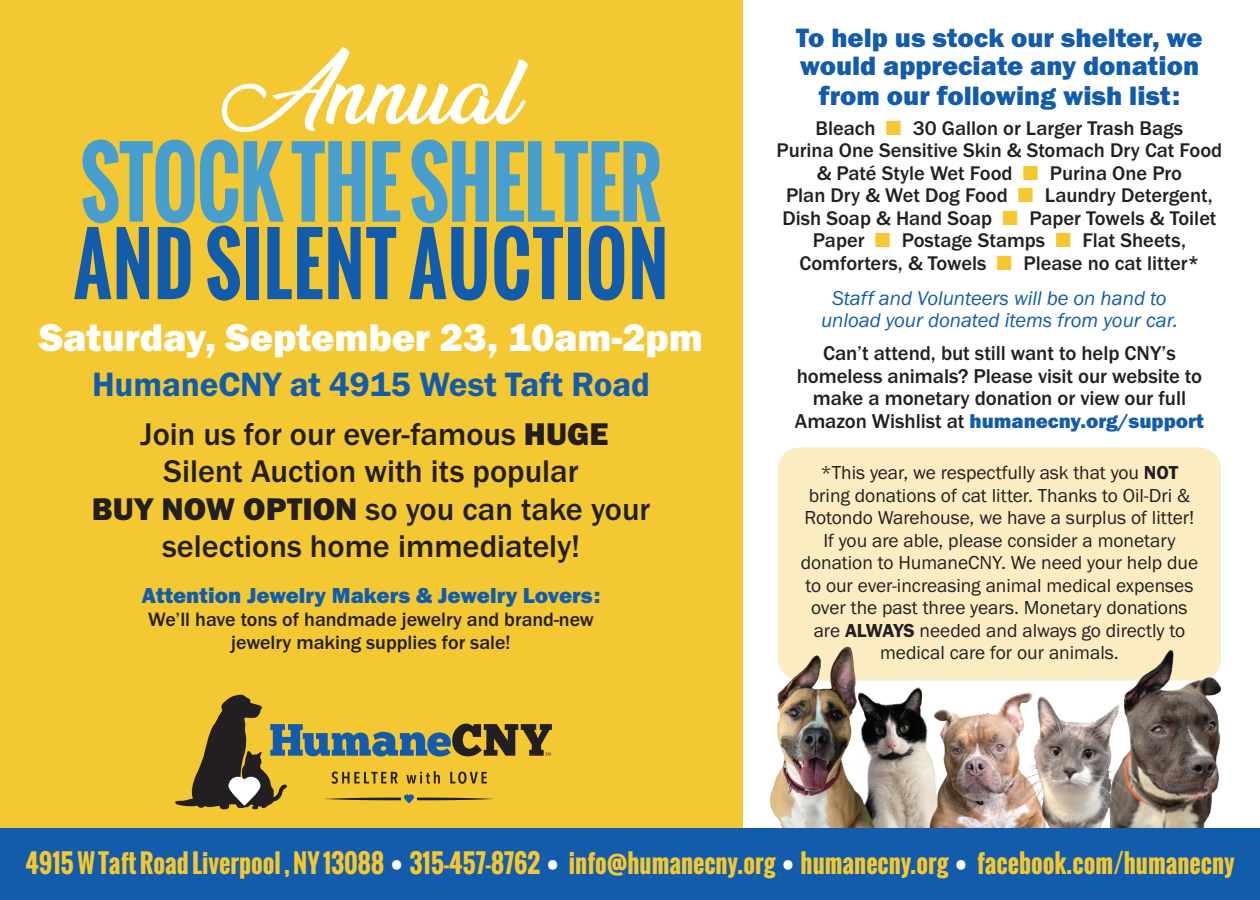
<style>
.page{position:relative;width:1260px;height:900px;background:#fff}
.page>*{position:absolute;margin:0;border:0;box-sizing:border-box;transform-origin:0 0}
.t1{font:700 91.5px "Oswald";letter-spacing:-.01em;color:#489ecd;scale:.83 1}
.t2{font:700 82px "Oswald";letter-spacing:.02em;color:#135cab;scale:.84 1}
.t3{font:900 80px "Ananda";letter-spacing:-.005em;color:#fff}
.t4{font:40px "Franklin Gothic URW Hea";letter-spacing:-.005em;color:#fff}
.t5{font:35px "Franklin Gothic URW Dem";letter-spacing:-.005em;color:#135cab}
.t6{font:500 32.5px/37.5px "Franklin Gothic URW";color:#231f20;text-align:center}
.t7{font:27.5px/27.5px "Franklin Gothic URW Hea";color:#135cab}
.t8{font:700 25.75px "Oswald";color:#f4c832;scale:.95 1}
.t9{font:22.5px "Franklin Gothic URW Hea";color:#135cab}
.t10{font:500 20.75px/22.5px "Franklin Gothic URW";letter-spacing:-.005em;color:#231f20;text-align:center}
.t11{font:20.75px "Franklin Gothic URW Hea";letter-spacing:-.005em;color:#135cab}
.t12{font:500 20.5px/22.5px "Franklin Gothic URW";color:#231f20;text-align:center}
.t13{font:20.5px/22.5px "Franklin Gothic URW Boo Ita";letter-spacing:-.005em;color:#135cab;text-align:center}
.t14{font:500 20px/22.8px "Franklin Gothic URW";color:#231f20;text-align:center}
.t15{font:19.5px/22.5px "Franklin Gothic URW Boo";color:#231f20;text-align:center}
.s1{font-family:"Franklin Gothic URW Hea";font-weight:400}
.s2{color:#f4c832}
.s3{font-family:"Franklin Gothic URW";font-weight:500;color:#231f20}
.s4{font-family:"Franklin Gothic URW Dem"}
.s5{color:#fff}
</style>
<div class="page">
<div style="left:778px;top:448px;width:443px;height:232px;background:#fbecc1;border-radius:22px"></div>
<img style="left:770px;top:646px;width:451px;height:182px">
<div style="left:0;top:0;width:742px;height:829px;background:#f4c832"></div>
<div style="left:0;top:828px;width:1260px;height:72px;background:#135cab"></div>
<svg style="left:175px;top:695px;width:377px;height:115px"></svg>
<h3 class="t3" style="left:224px;top:64px;width:297px">Annual</h3>
<h1 class="t1" style="left:81px;top:114px;width:701px">STOCK THE SHELTER</h1>
<h2 class="t2" style="left:74px;top:202px;width:709px">AND SILENT AUCTION</h2>
<h3 class="t4" style="left:39px;top:312px;width:666px">Saturday, September 23, 10am-2pm</h3>
<h3 class="t5" style="left:92px;top:363px;width:559px">HumaneCNY at 4915 West Taft Road</h3>
<h3 class="t6" style="left:92px;top:415px;width:560px">Join us for our ever-famous <span class="s1">HUGE<br></span>Silent Auction with its popular<br><span class="s1">BUY NOW OPTION</span> so you can take your selections home immediately!</h3>
<p class="t9" style="left:142px;top:581px;width:460px">Attention Jewelry Makers &amp; Jewelry Lovers:</p>
<p class="t14" style="left:148px;top:608px;width:447px">We’ll have tons of handmade jewelry and brand-new jewelry making supplies for sale!</p>
<h3 class="t7" style="left:796px;top:24px;width:408px">To help us stock our shelter, we would appreciate any donation</h3>
<h3 class="t7" style="left:819px;top:81px;width:362px">from our following wish list:</h3>
<p class="t12" style="left:777px;top:116px;width:447px">Bleach <span class="s2">■</span> 30 Gallon or Larger Trash Bags<br>Purina One Sensitive Skin &amp; Stomach Dry Cat Food &amp; Paté Style Wet Food <span class="s2">■</span> Purina One Pro<br>Plan Dry &amp; Wet Dog Food <span class="s2">■</span> Laundry Detergent, Dish Soap &amp; Hand Soap <span class="s2">■</span> Paper Towels &amp; Toilet Paper <span class="s2">■</span> Postage Stamps <span class="s2">■</span> Flat Sheets, Comforters, &amp; Towels <span class="s2">■</span> Please no cat litter*</p>
<p class="t13" style="left:821px;top:286px;width:358px">Staff and Volunteers will be on hand to unload your donated items from your car.</p>
<p class="t10" style="left:797px;top:342px;width:407px">Can’t attend, but still want to help CNY’s homeless animals? Please visit our website to make a monetary donation or view our full</p>
<p class="t11" style="left:795px;top:408px;width:411px"><span class="s3">Amazon Wishlist at</span> humanecny.org/support</p>
<p class="t15" style="left:801px;top:461px;width:399px">*This year, we respectfully ask that you <span class="s4">NOT </span>bring donations of cat litter. Thanks to Oil-Dri &amp; Rotondo Warehouse, we have a surplus of litter!<br>If you are able, please consider a monetary donation to HumaneCNY. We need your help due to our ever-increasing animal medical expenses over the past three years. Monetary donations are <span class="s4">ALWAYS</span> needed and always go directly to medical care for our animals.</p>
<h3 class="t8" style="left:26px;top:844px;width:1274px">4915 W Taft Road Liverpool , NY 13088 <span class="s5">•</span> 315-457-8762 <span class="s5">•</span> info@humanecny.org <span class="s5">•</span> humanecny.org <span class="s5">•</span> facebook.com/humanecny</h3>
</div>
